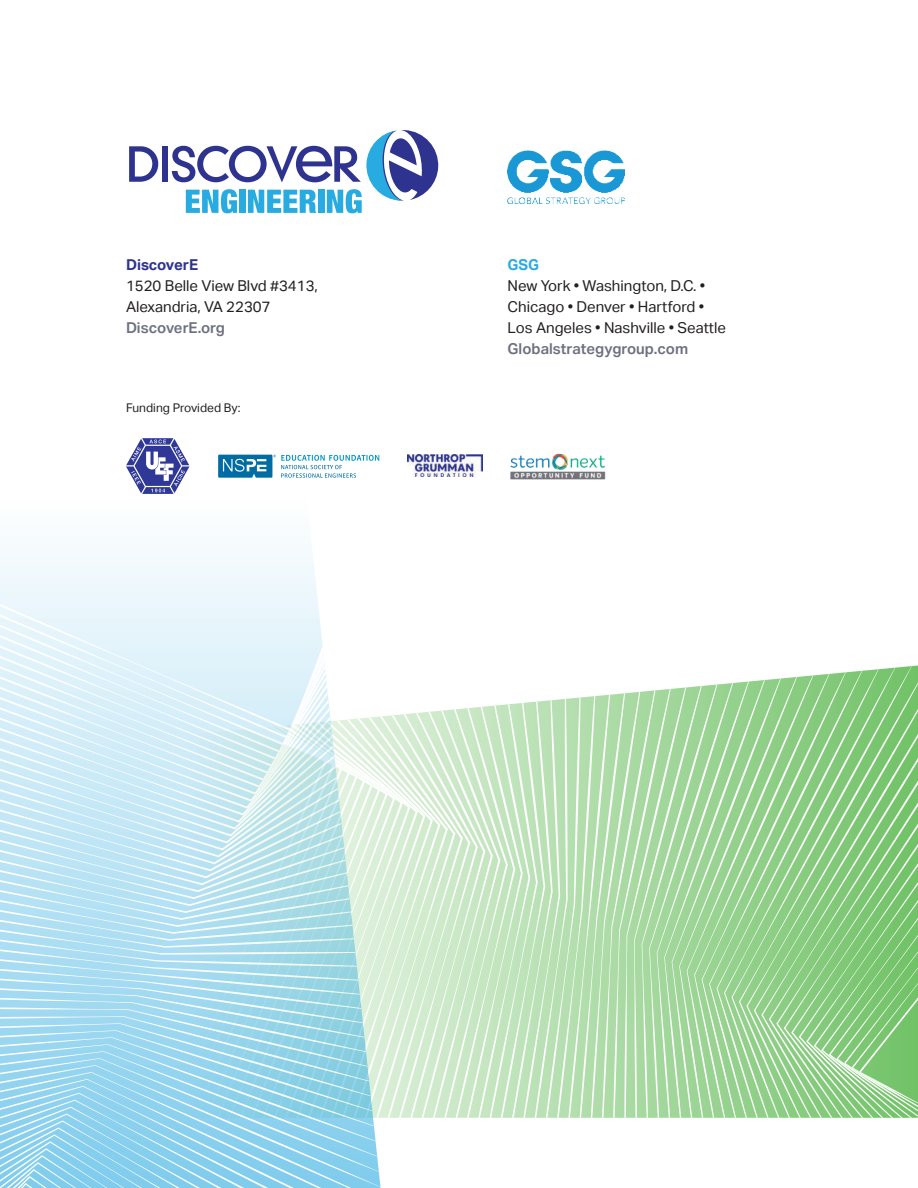
<style>
.page{position:relative;width:918px;height:1188px;background:#fff}
.page>*{position:absolute;margin:0;border:0;box-sizing:border-box;transform-origin:0 0}
.t1{font:15px/21px "Aktiv Grotesk";color:#231f20}
.t2{font:600 15px "Aktiv Grotesk";color:#6d707f}
.t3{font:700 15px "Aktiv Grotesk";letter-spacing:-.005em;color:#2f3390}
.t4{font:700 15px "Aktiv Grotesk";color:#2baae1}
.t5{font:12px "Aktiv Grotesk";color:#231f20}
</style>
<div class="page">
<svg style="left:914px;top:665px;width:4px;height:453px;background:#7fc775"></svg>
<svg style="left:898px;top:665px;width:16px;height:453px;background:#81c878"></svg>
<svg style="left:882px;top:667px;width:16px;height:451px;background:#85ca7d"></svg>
<svg style="left:867px;top:669px;width:15px;height:449px;background:#8acc81"></svg>
<svg style="left:851px;top:670px;width:16px;height:448px;background:#8dce85"></svg>
<svg style="left:835px;top:671px;width:16px;height:447px;background:#91cf89"></svg>
<svg style="left:819px;top:673px;width:16px;height:445px;background:#93d08c"></svg>
<svg style="left:803px;top:674px;width:16px;height:444px;background:#96d18f"></svg>
<svg style="left:787px;top:676px;width:16px;height:442px;background:#98d291"></svg>
<svg style="left:771px;top:678px;width:16px;height:440px;background:#9bd494"></svg>
<svg style="left:756px;top:679px;width:15px;height:439px;background:#9ed597"></svg>
<svg style="left:740px;top:680px;width:16px;height:438px;background:#a0d69a"></svg>
<svg style="left:478px;top:682px;width:262px;height:436px;background:#bae1b5"></svg>
<svg style="left:470px;top:707px;width:8px;height:411px;background:#d0eacd"></svg>
<svg style="left:463px;top:708px;width:7px;height:410px;background:#d1ebce"></svg>
<svg style="left:455px;top:708px;width:8px;height:410px;background:#d3ebd0"></svg>
<svg style="left:448px;top:709px;width:7px;height:409px;background:#d4ecd1"></svg>
<svg style="left:440px;top:710px;width:8px;height:408px;background:#d5ecd2"></svg>
<svg style="left:433px;top:711px;width:7px;height:407px;background:#d6edd4"></svg>
<svg style="left:425px;top:711px;width:8px;height:407px;background:#d8eed5"></svg>
<svg style="left:418px;top:712px;width:7px;height:406px;fill:#d2ebcf"></svg>
<svg style="left:411px;top:713px;width:7px;height:405px;fill:#d3ecd0"></svg>
<svg style="left:403px;top:713px;width:8px;height:405px;fill:#d4ecd1"></svg>
<svg style="left:396px;top:714px;width:7px;height:404px;fill:#d5edd3"></svg>
<svg style="left:388px;top:715px;width:8px;height:403px;fill:#d7eed4"></svg>
<svg style="left:0;top:850px;width:384px;height:338px;background:#a9dcef"></svg>
<svg style="left:0;top:843px;width:384px;height:7px;background:#c7e8f0"></svg>
<svg style="left:0;top:837px;width:384px;height:6px;background:#c8e8f0"></svg>
<svg style="left:0;top:830px;width:384px;height:7px;background:#cae9f0"></svg>
<svg style="left:0;top:823px;width:384px;height:7px;background:#cbe9f0"></svg>
<svg style="left:0;top:816px;width:384px;height:7px;background:#cceaf0"></svg>
<svg style="left:0;top:809px;width:384px;height:7px;background:#cdeaf0"></svg>
<svg style="left:0;top:802px;width:385px;height:7px;background:#ceebf1"></svg>
<svg style="left:0;top:795px;width:385px;height:7px;background:#cfebf1"></svg>
<svg style="left:0;top:788px;width:385px;height:7px;background:#d1ecf1"></svg>
<svg style="left:0;top:781px;width:385px;height:7px;background:#d2ecf2"></svg>
<svg style="left:0;top:774px;width:385px;height:7px;fill:#cbeaf7"></svg>
<svg style="left:0;top:767px;width:385px;height:7px;fill:#cceaf7"></svg>
<svg style="left:0;top:760px;width:385px;height:7px;fill:#cdebf7"></svg>
<svg style="left:0;top:753px;width:385px;height:7px;background:#d6eef3"></svg>
<svg style="left:0;top:746px;width:385px;height:7px;background:#d8eef3"></svg>
<svg style="left:0;top:739px;width:385px;height:7px;fill:#d2edf8"></svg>
<svg style="left:0;top:732px;width:385px;height:7px;background:#d9eff3"></svg>
<svg style="left:0;top:551px;width:385px;height:181px"></svg>
<svg style="left:129px;top:146px;width:29px;height:36px"></svg>
<div style="left:163px;top:146px;width:5px;height:36px;background:#2f3390"></div>
<svg style="left:172px;top:130px;width:266px;height:83px"></svg>
<img style="left:508px;top:151px;width:117px;height:53px">
<svg style="left:126px;top:438px;width:63px;height:56px"></svg>
<img style="left:510px;top:453px;width:96px;height:27px">
<svg style="left:218px;top:455px;width:161px;height:23px"></svg>
<img style="left:408px;top:455px;width:75px;height:22px">
<p class="t3" style="left:126px;top:256px;width:74px">DiscoverE</p>
<p class="t1" style="left:126px;top:276px;width:193px">1520 Belle View Blvd #3413,<br>Alexandria, VA 22307</p>
<p class="t2" style="left:126px;top:322px;width:101px">DiscoverE.org</p>
<p class="t5" style="left:126px;top:401px;width:116px">Funding Provided By:</p>
<p class="t4" style="left:508px;top:256px;width:33px">GSG</p>
<p class="t1" style="left:508px;top:276px;width:220px">New York • Washington, D.C. •<br>Chicago • Denver • Hartford •<br>Los Angeles • Nashville • Seattle</p>
<p class="t2" style="left:508px;top:343px;width:182px">Globalstrategygroup.com</p>
</div>
